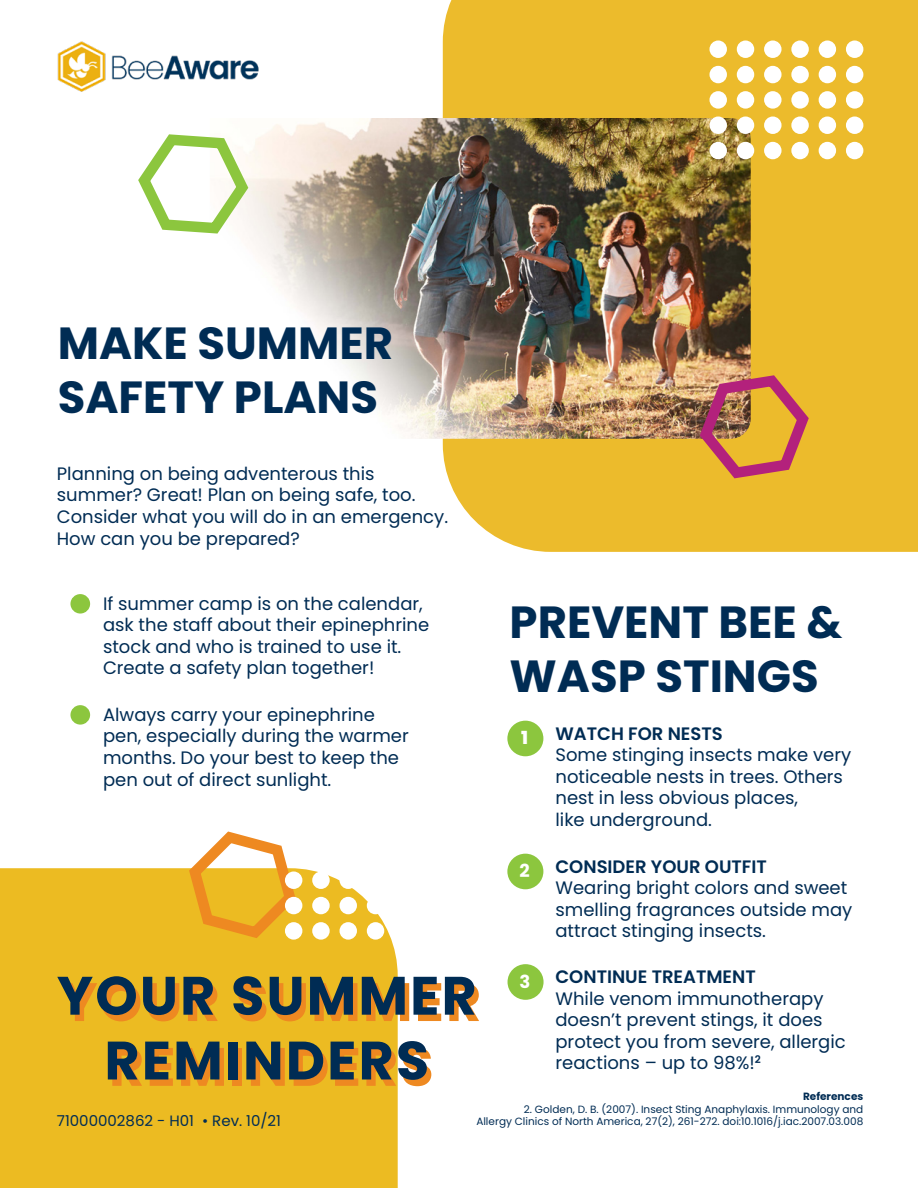
<style>
.page{position:relative;width:918px;height:1188px;background:#fff}
.page>*{position:absolute;margin:0;border:0;box-sizing:border-box;transform-origin:0 0}
.t1{font:700 54px "Poppins";letter-spacing:.04em;color:#002c54}
.t2{font:700 45px/54px "Poppins";color:#002c54}
.t3{font:18px/21.6px "Poppins";color:#002c54}
.t4{font:600 18px "Poppins";color:#002c54}
.t5{font:700 18px "Poppins";color:#fff}
.t6{font:800 18px "Poppins";color:#fff}
.t7{font:15px "Poppins";color:#002c54}
.t8{font:10.5px "Poppins";color:#002c54}
.t9{font:700 10.5px "Poppins";color:#002c54}
</style>
<div class="page">
<div style="left:443px;top:0;width:475px;height:552px;background:#ecbb2c"></div>
<div style="left:0;top:868px;width:398px;height:320px;background:#ecbb22"></div>
<img style="left:250px;top:118px;width:501px;height:321px">
<img style="left:57px;top:41px;width:202px;height:51px">
<div style="left:709px;top:40px;width:18px;height:18px;background:#fff;border-radius:50%"></div>
<div style="left:737px;top:40px;width:17px;height:18px;background:#fff;border-radius:50%"></div>
<div style="left:764px;top:40px;width:18px;height:18px;background:#fff;border-radius:50%"></div>
<div style="left:791px;top:40px;width:18px;height:18px;background:#fff;border-radius:50%"></div>
<div style="left:819px;top:40px;width:17px;height:18px;background:#fff;border-radius:50%"></div>
<div style="left:846px;top:40px;width:17px;height:18px;background:#fff;border-radius:50%"></div>
<div style="left:709px;top:66px;width:18px;height:17px;background:#fff;border-radius:50%"></div>
<div style="left:737px;top:66px;width:17px;height:17px;background:#fff;border-radius:50%"></div>
<div style="left:764px;top:66px;width:18px;height:17px;background:#fff;border-radius:50%"></div>
<div style="left:791px;top:66px;width:18px;height:17px;background:#fff;border-radius:50%"></div>
<div style="left:819px;top:66px;width:17px;height:17px;background:#fff;border-radius:50%"></div>
<div style="left:846px;top:66px;width:17px;height:17px;background:#fff;border-radius:50%"></div>
<div style="left:709px;top:91px;width:18px;height:18px;background:#fff;border-radius:50%"></div>
<div style="left:737px;top:91px;width:17px;height:18px;background:#fff;border-radius:50%"></div>
<div style="left:764px;top:91px;width:18px;height:18px;background:#fff;border-radius:50%"></div>
<div style="left:791px;top:91px;width:18px;height:18px;background:#fff;border-radius:50%"></div>
<div style="left:819px;top:91px;width:17px;height:18px;background:#fff;border-radius:50%"></div>
<div style="left:846px;top:91px;width:17px;height:18px;background:#fff;border-radius:50%"></div>
<div style="left:709px;top:117px;width:18px;height:17px;background:#fff;border-radius:50%"></div>
<div style="left:737px;top:117px;width:17px;height:17px;background:#fff;border-radius:50%"></div>
<div style="left:764px;top:117px;width:18px;height:17px;background:#fff;border-radius:50%"></div>
<div style="left:791px;top:117px;width:18px;height:17px;background:#fff;border-radius:50%"></div>
<div style="left:819px;top:117px;width:17px;height:17px;background:#fff;border-radius:50%"></div>
<div style="left:846px;top:117px;width:17px;height:17px;background:#fff;border-radius:50%"></div>
<div style="left:709px;top:142px;width:18px;height:17px;background:#fff;border-radius:50%"></div>
<div style="left:737px;top:142px;width:17px;height:17px;background:#fff;border-radius:50%"></div>
<div style="left:764px;top:142px;width:18px;height:17px;background:#fff;border-radius:50%"></div>
<div style="left:791px;top:142px;width:18px;height:17px;background:#fff;border-radius:50%"></div>
<div style="left:819px;top:142px;width:17px;height:17px;background:#fff;border-radius:50%"></div>
<div style="left:846px;top:142px;width:17px;height:17px;background:#fff;border-radius:50%"></div>
<svg style="left:138px;top:129px;width:116px;height:110px"></svg>
<svg style="left:183px;top:831px;width:119px;height:113px"></svg>
<svg style="left:694px;top:366px;width:121px;height:118px;background:#d28d49"></svg>
<div style="left:285px;top:821px;width:17px;height:17px;background:#fff;border-radius:50%"></div>
<div style="left:285px;top:846px;width:17px;height:18px;background:#fff;border-radius:50%"></div>
<div style="left:285px;top:871px;width:17px;height:18px;background:#fff;border-radius:50%"></div>
<div style="left:312px;top:871px;width:18px;height:18px;background:#fff;border-radius:50%"></div>
<div style="left:340px;top:871px;width:17px;height:18px;background:#fff;border-radius:50%"></div>
<div style="left:367px;top:871px;width:17px;height:18px;background:#fff;border-radius:50%"></div>
<div style="left:394px;top:871px;width:18px;height:18px;background:#fff;border-radius:50%"></div>
<div style="left:285px;top:897px;width:17px;height:17px;background:#fff;border-radius:50%"></div>
<div style="left:312px;top:897px;width:18px;height:17px;background:#fff;border-radius:50%"></div>
<div style="left:340px;top:897px;width:17px;height:17px;background:#fff;border-radius:50%"></div>
<div style="left:367px;top:897px;width:17px;height:17px;background:#fff;border-radius:50%"></div>
<div style="left:394px;top:897px;width:18px;height:17px;background:#fff;border-radius:50%"></div>
<div style="left:285px;top:922px;width:17px;height:18px;background:#fff;border-radius:50%"></div>
<div style="left:312px;top:922px;width:18px;height:18px;background:#fff;border-radius:50%"></div>
<div style="left:340px;top:922px;width:17px;height:18px;background:#fff;border-radius:50%"></div>
<div style="left:367px;top:922px;width:17px;height:18px;background:#fff;border-radius:50%"></div>
<div style="left:394px;top:922px;width:18px;height:18px;background:#fff;border-radius:50%"></div>
<div style="left:507px;top:721px;width:36px;height:35px;background:#8cc63e;border-radius:50%"></div>
<div style="left:507px;top:854px;width:36px;height:35px;background:#8cc63e;border-radius:50%"></div>
<div style="left:508px;top:964px;width:36px;height:36px;background:#8cc63e;border-radius:50%"></div>
<div style="left:70px;top:594px;width:20px;height:20px;background:#8cc63e;border-radius:50%"></div>
<div style="left:70px;top:705px;width:20px;height:20px;background:#8cc63e;border-radius:50%"></div>
<p class="t2" style="left:58px;top:317px;width:337px">MAKE SUMMER<br>SAFETY PLANS</p>
<p class="t3" style="left:57px;top:463px;width:393px">Planning on being adventerous this summer? Great! Plan on being safe, too.<br>Consider what you will do in an emergency.<br>How can you be prepared?</p>
<p class="t3" style="left:103px;top:593px;width:328px">If summer camp is on the calendar, ask the staff about their epinephrine stock and who is trained to use it.<br>Create a safety plan together!</p>
<p class="t3" style="left:103px;top:704px;width:307px">Always carry your epinephrine pen, especially during the warmer months. Do your best to keep the pen out of direct sunlight.</p>
<p class="t1" style="left:57px;top:964px;width:421px">YOUR SUMMER</p>
<p class="t1" style="left:104px;top:1029px;width:326px">REMINDERS</p>
<p class="t2" style="left:510px;top:595px;width:334px">PREVENT BEE &amp;<br>WASP STINGS</p>
<p class="t4" style="left:555px;top:723px;width:169px">WATCH FOR NESTS</p>
<p class="t3" style="left:555px;top:744px;width:297px">Some stinging insects make very noticeable nests in trees. Others nest in less obvious places,<br>like underground.</p>
<p class="t4" style="left:555px;top:856px;width:213px">CONSIDER YOUR OUTFIT</p>
<p class="t3" style="left:555px;top:877px;width:298px">Wearing bright colors and sweet smelling fragrances outside may attract stinging insects.</p>
<p class="t4" style="left:555px;top:966px;width:202px">CONTINUE TREATMENT</p>
<p class="t3" style="left:555px;top:988px;width:292px">While venom immunotherapy doesn’t prevent stings, it does protect you from severe, allergic reactions – up to 98%!<sup>2</sup></p>
<p class="t6" style="left:521px;top:727px;width:8px">1</p>
<p class="t5" style="left:519px;top:860px;width:12px">2</p>
<p class="t5" style="left:519px;top:971px;width:12px">3</p>
<p class="t9" style="left:803px;top:1091px;width:62px">References</p>
<p class="t8" style="left:524px;top:1103px;width:341px">2. Golden, D. B. (2007). Insect Sting Anaphylaxis. Immunology and</p>
<p class="t7" style="left:57px;top:1112px;width:226px">71000002862 - H01 • Rev. 10/21</p>
<p class="t8" style="left:476px;top:1116px;width:389px">Allergy Clinics of North America, 27(2), 261-272. doi:10.1016/j.iac.2007.03.008</p>
</div>
